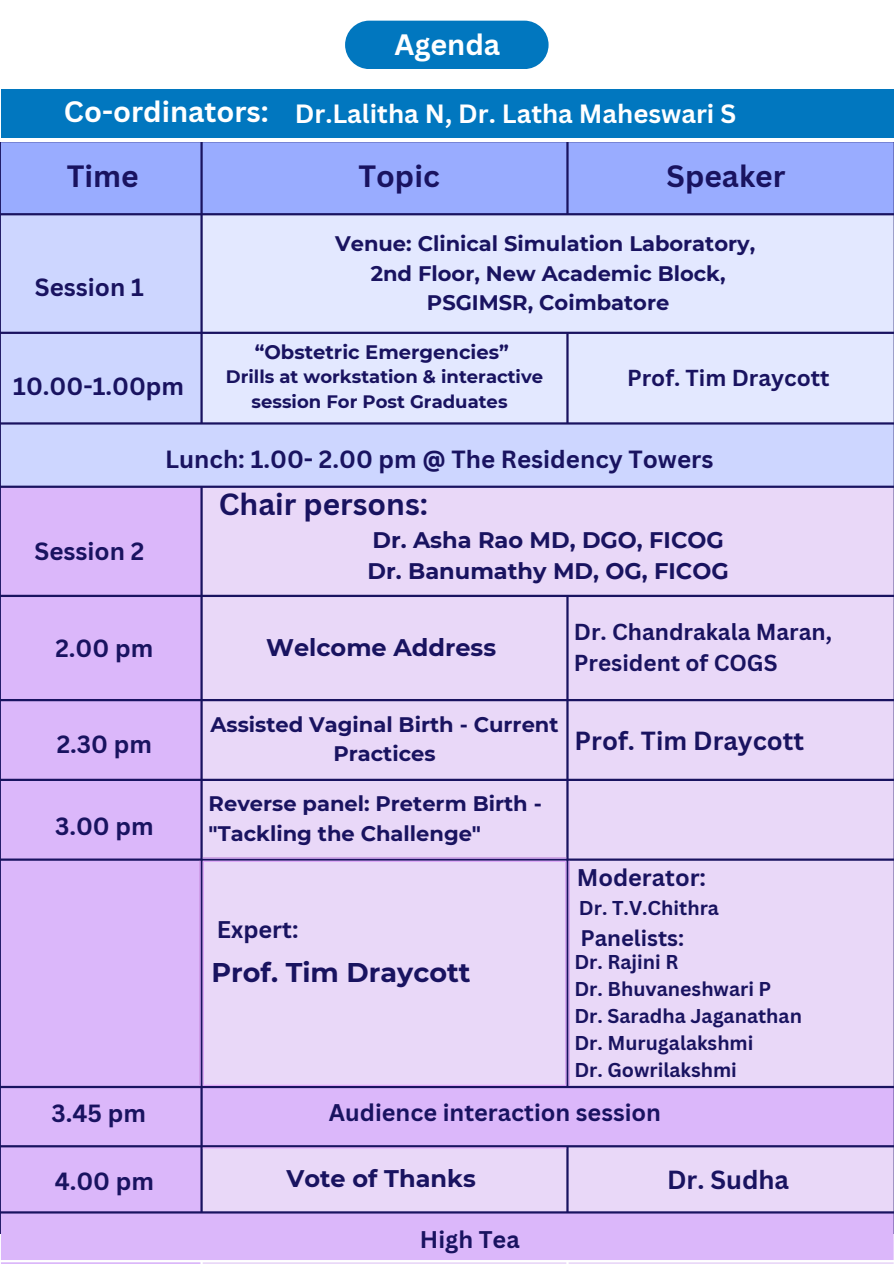
<style>
.page{position:relative;width:894px;height:1264px;background:#fff}
.page>*{position:absolute;margin:0;border:0;box-sizing:border-box;transform-origin:0 0}
.t1{font:700 30px "Canva Sans";color:#191360}
.t2{font:700 29.7px "Canva Sans";color:#191360}
.t3{font:700 28.65px "Canva Sans";color:#fff}
.t4{font:700 27px "Montserrat";color:#191360}
.t5{font:700 25.65px "Canva Sans";color:#fff}
.t6{font:700 25.5px "Canva Sans";color:#191360}
.t7{font:700 24.15px "Canva Sans";color:#191360}
.t8{font:700 24px "Montserrat";color:#191360}
.t9{font:700 23.4px "Canva Sans";color:#191360}
.t10{font:700 22.5px "Canva Sans";color:#191360}
.t11{font:700 22.5px "Montserrat";color:#191360}
.t12{font:700 21.9px "Canva Sans";color:#191360}
.t13{font:700 21px/29.2px "Montserrat";color:#191360;text-align:center}
.t14{font:700 19.5px "Canva Sans";color:#191360}
.t15{font:700 19.5px "Montserrat";color:#191360}
.t16{font:700 18px/24.8px "Montserrat";color:#191360;text-align:center}
</style>
<div class="page">
<div style="left:345px;top:21px;width:203px;height:48px;background:#0177bf;border-radius:24px"></div>
<div style="left:1px;top:142px;width:892px;height:71px;background:#99acff"></div>
<div style="left:1px;top:215px;width:892px;height:270px;background:#cdd6ff"></div>
<div style="left:203px;top:215px;width:690px;height:207px;background:#e3e8ff"></div>
<div style="left:1px;top:488px;width:202px;height:775px;background:#dbb7fa"></div>
<svg style="left:203px;top:488px;width:690px;height:775px;background:#e2cff5"></svg>
<hr style="left:203px;top:857px;width:363px;height:1px;background:#e4a9ff">
<hr style="left:199px;top:860px;width:1px;height:225px;background:#e4a9ff">
<hr style="left:203px;top:861px;width:1px;height:223px;background:#e4a9ff">
<hr style="left:565px;top:861px;width:1px;height:223px;background:#e4a9ff">
<hr style="left:203px;top:860px;width:363px;height:1px;background:#e4a9ff">
<hr style="left:203px;top:1084px;width:363px;height:1px;background:#e4a9ff">
<hr style="left:568px;top:860px;width:1px;height:225px;background:#e4a9ff">
<hr style="left:203px;top:1147px;width:363px;height:1px;background:#e4a9ff">
<div style="left:1px;top:89px;width:892px;height:49px;background:#0177bf"></div>
<p class="t3" style="left:394px;top:24px;width:107px">Agenda</p>
<p class="t3" style="left:64px;top:92px;width:206px">Co-ordinators:</p>
<p class="t5" style="left:295px;top:96px;width:443px">Dr.Lalitha N, Dr. Latha Maheswari S</p>
<p class="t1" style="left:67px;top:155px;width:73px">Time</p>
<p class="t1" style="left:358px;top:155px;width:83px">Topic</p>
<p class="t1" style="left:666px;top:155px;width:120px">Speaker</p>
<p class="t7" style="left:35px;top:270px;width:110px">Session 1</p>
<h1 class="t7" style="left:13px;top:369px;width:172px">10.00-1.00pm</h1>
<h1 class="t13" style="left:335px;top:229px;width:421px">Venue: Clinical Simulation Laboratory,</h1>
<h1 class="t13" style="left:370px;top:258px;width:356px">2nd Floor, New Academic Block,</h1>
<h2 class="t13" style="left:427px;top:288px;width:244px">PSGIMSR, Coimbatore</h2>
<h2 class="t15" style="left:254px;top:340px;width:255px">“Obstetric Emergencies”</h2>
<h2 class="t16" style="left:226px;top:364px;width:319px">Drills at workstation &amp; interactive session For Post Graduates</h2>
<h2 class="t10" style="left:627px;top:362px;width:204px">Prof. Tim Draycott</h2>
<h1 class="t7" style="left:165px;top:442px;width:549px">Lunch: 1.00- 2.00 pm @ The Residency Towers</h1>
<p class="t7" style="left:34px;top:534px;width:111px">Session 2</p>
<h1 class="t7" style="left:55px;top:631px;width:99px">2.00 pm</h1>
<h2 class="t7" style="left:57px;top:726px;width:97px">2.30 pm</h2>
<h1 class="t7" style="left:55px;top:808px;width:100px">3.00 pm</h1>
<p class="t2" style="left:219px;top:483px;width:211px">Chair persons:</p>
<h2 class="t11" style="left:372px;top:525px;width:353px">Dr. Asha Rao MD, DGO, FICOG</h2>
<h2 class="t11" style="left:367px;top:557px;width:362px">Dr. Banumathy MD, OG, FICOG</h2>
<h2 class="t8" style="left:266px;top:632px;width:231px">Welcome Address</h2>
<p class="t13" style="left:210px;top:709px;width:349px">Assisted Vaginal Birth - Current<br>Practices</p>
<p class="t13" style="left:208px;top:789px;width:334px">Reverse panel: Preterm Birth -</p>
<p class="t13" style="left:208px;top:818px;width:274px">"Tackling the Challenge"</p>
<p class="t9" style="left:217px;top:913px;width:83px">Expert:</p>
<p class="t4" style="left:211px;top:956px;width:260px">Prof. Tim Draycott</p>
<h2 class="t10" style="left:573px;top:615px;width:259px">Dr. Chandrakala Maran,</h2>
<h2 class="t10" style="left:573px;top:647px;width:205px">President of COGS</h2>
<p class="t6" style="left:574px;top:722px;width:231px">Prof. Tim Draycott</p>
<p class="t9" style="left:576px;top:861px;width:131px">Moderator:</p>
<p class="t14" style="left:578px;top:893px;width:141px">Dr. T.V.Chithra</p>
<p class="t14" style="left:574px;top:947px;width:106px">Dr. Rajini R</p>
<p class="t14" style="left:574px;top:974px;width:198px">Dr. Bhuvaneshwari P</p>
<p class="t14" style="left:574px;top:1001px;width:229px">Dr. Saradha Jaganathan</p>
<p class="t14" style="left:574px;top:1028px;width:180px">Dr. Murugalakshmi</p>
<p class="t14" style="left:574px;top:1055px;width:164px">Dr. Gowrilakshmi</p>
<p class="t12" style="left:580px;top:922px;width:105px">Panelists:</p>
<h2 class="t7" style="left:51px;top:1096px;width:96px">3.45 pm</h2>
<h2 class="t9" style="left:329px;top:1095px;width:333px">Audience interaction session</h2>
<h2 class="t7" style="left:55px;top:1164px;width:101px">4.00 pm</h2>
<p class="t8" style="left:286px;top:1163px;width:191px">Vote of Thanks</p>
<p class="t6" style="left:667px;top:1161px;width:123px">Dr. Sudha</p>
<p class="t9" style="left:420px;top:1223px;width:101px">High Tea</p>
</div>
